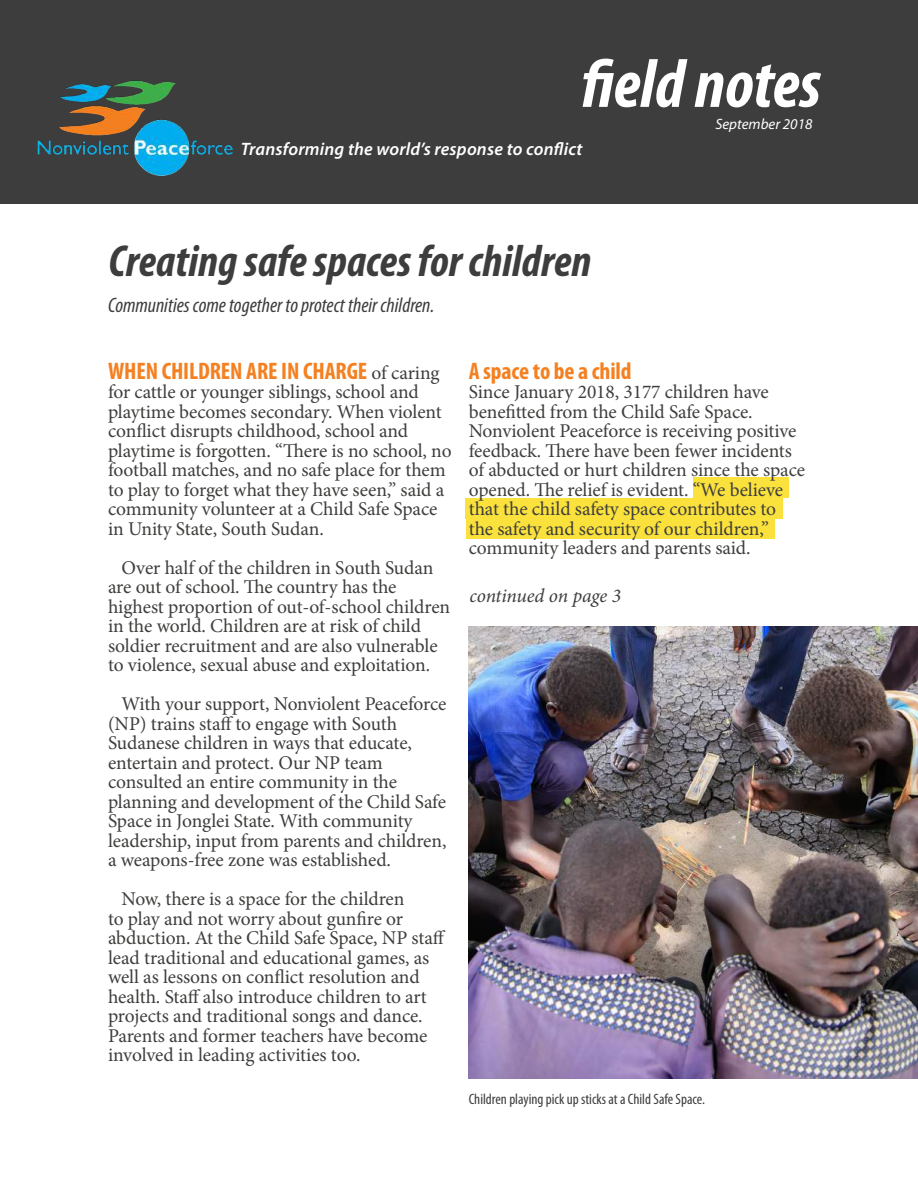
<style>
.page{position:relative;width:918px;height:1188px;background:#fff}
.page>*{position:absolute;margin:0;border:0;box-sizing:border-box;transform-origin:0 0}
.t1{font:italic 700 condensed 69px "Myriad Pro";color:#fff}
.t2{font:italic 700 condensed 45px "Myriad Pro";color:#3d3d3d}
.t3{font:700 condensed 24px "Myriad Pro";letter-spacing:-.005em;color:#f58020}
.t4{font:italic condensed 21px "Myriad Pro";color:#3d3d3d}
.t5{font:19.5px/19.5px "Minion Pro";letter-spacing:-.005em;color:#3e3e3c}
.t6{font:italic 19.5px "Minion Pro";letter-spacing:-.01em;color:#3d3d3d}
.t7{font:italic 600 18px "Myriad Pro";letter-spacing:.01em;color:#fff}
.t8{font:condensed 15px "Myriad Pro";color:#3d3d3d}
.t9{font:italic 15px "Myriad Pro";color:#fff}
.s1{font-family:"Minion Pro";font-weight:400;font-stretch:normal;font-size:19.5px;color:#3e3e3c}
</style>
<div class="page">
<div style="left:693px;top:478px;width:96px;height:20px;background:#fae13c"></div>
<div style="left:466px;top:518px;width:308px;height:21px;background:#fae13c"></div>
<div style="left:466px;top:498px;width:317px;height:20px;background:#fae13c"></div>
<div style="left:0;top:0;width:918px;height:203px;background:#3d3d3d"></div>
<img style="left:37px;top:80px;width:195px;height:96px">
<img style="left:469px;top:627px;width:449px;height:452px">
<h1 class="t1" style="left:581px;top:41px;width:241px">field notes</h1>
<p class="t7" style="left:241px;top:138px;width:343px">Transforming the world’s response to conflict</p>
<p class="t9" style="left:715px;top:115px;width:99px">September 2018</p>
<h2 class="t2" style="left:109px;top:233px;width:484px">Creating safe spaces for children</h2>
<p class="t4" style="left:108px;top:292px;width:328px">Communities come together to protect their children.</p>
<p class="t3" style="left:108px;top:356px;width:333px">WHEN CHILDREN ARE IN CHARGE <span class="s1">of caring</span></p>
<p class="t5" style="left:108px;top:382px;width:345px">for cattle or younger siblings, school and playtime becomes secondary. When violent conflict disrupts childhood, school and playtime is forgotten. “There is no school, no football matches, and no safe place for them to play to forget what they have seen,” said a community volunteer at a Child Safe Space in Unity State, South Sudan.</p>
<p class="t5" style="left:108px;top:558px;width:344px;text-indent:13px">Over half of the children in South Sudan are out of school. The country has the highest proportion of out-of-school children in the world. Children are at risk of child soldier recruitment and are also vulnerable to violence, sexual abuse and exploitation.</p>
<p class="t5" style="left:108px;top:694px;width:340px;text-indent:13px">With your support, Nonviolent Peaceforce (NP) trains staff to engage with South Sudanese children in ways that educate, entertain and protect. Our NP team consulted an entire community in the planning and development of the Child Safe Space in Jonglei State. With community leadership, input from parents and children, a weapons-free zone was established.</p>
<p class="t5" style="left:108px;top:889px;width:339px;text-indent:13px">Now, there is a space for the children<br>to play and not worry about gunfire or abduction. At the Child Safe Space, NP staff lead traditional and educational games, as well as lessons on conflict resolution and health. Staff also introduce children to art projects and traditional songs and dance.<br>Parents and former teachers have become involved in leading activities too.</p>
<p class="t3" style="left:469px;top:356px;width:164px">A space to be a child</p>
<p class="t5" style="left:469px;top:382px;width:338px">Since January 2018, 3177 children have benefitted from the Child Safe Space.<br>Nonviolent Peaceforce is receiving positive feedback. There have been fewer incidents of abducted or hurt children since the space opened. The relief is evident. “We believe that the child safety space contributes to the safety and security of our children,” community leaders and parents said.</p>
<p class="t6" style="left:469px;top:582px;width:153px">continued on page 3</p>
<p class="t8" style="left:469px;top:1090px;width:238px">Children playing pick up sticks at a Child Safe Space.</p>
</div>
